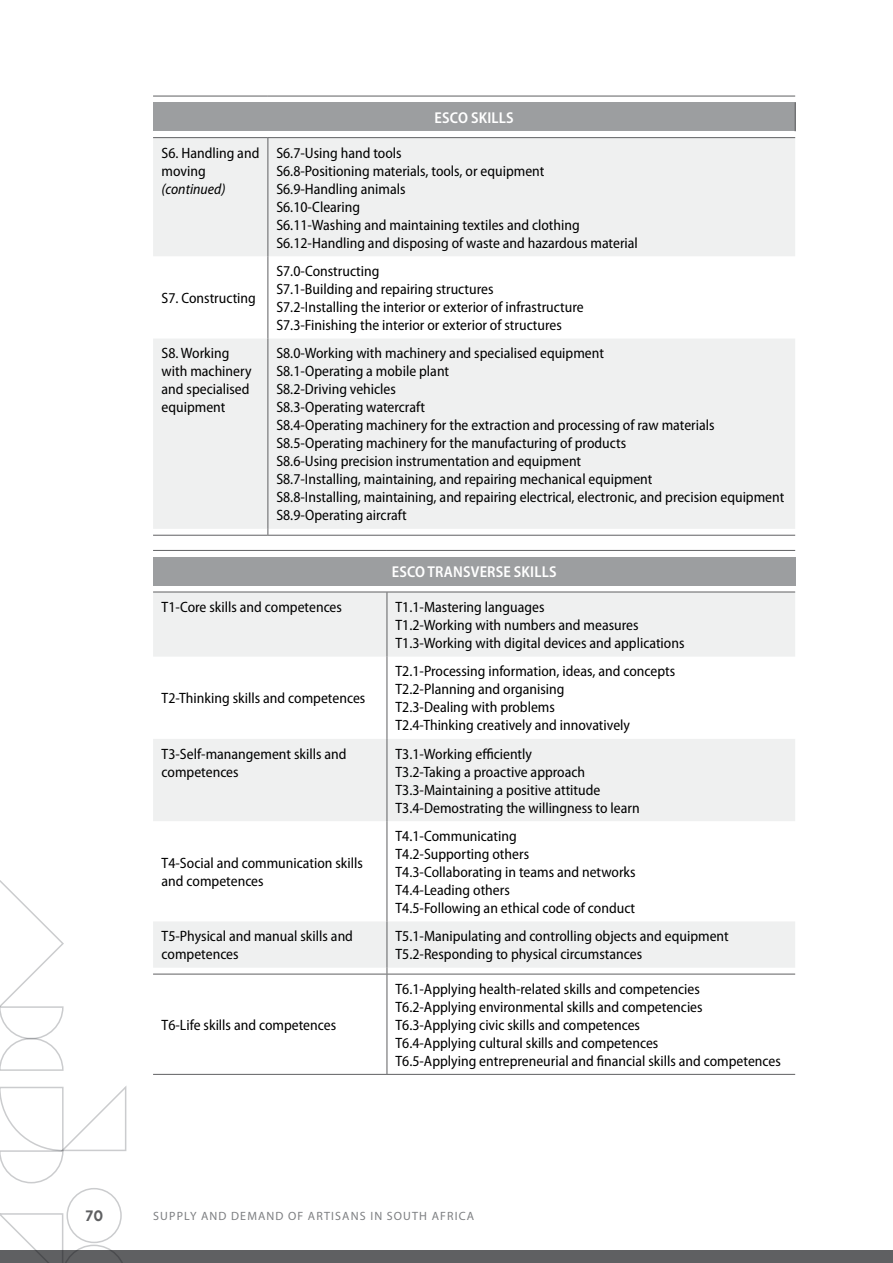
<style>
.page{position:relative;width:893px;height:1263px;background:#fff}
.page>*{position:absolute;margin:0;border:0;box-sizing:border-box;transform-origin:0 0}
.TABLE_HEAD{font:600 semi-condensed 15.75px "Myriad Pro";letter-spacing:.01em;color:#fff}
.TABLE_TEXT{font:semi-condensed 15px/18px "Myriad Pro";color:#000}
.TABLE_TEXT-2{font:italic semi-condensed 15px "Myriad Pro";color:#000}
.t1{font:700 15px "Gotham";color:#5f6062;scale:.9 1}
.t2{font:12px "Myriad Pro";letter-spacing:.095em;color:#7d7f82}
</style>
<div class="page">
<div style="left:0;top:1250px;width:892px;height:13px;background:#5f6062"></div>
<svg style="left:0;top:1086px;width:127px;height:98px"></svg>
<svg style="left:0;top:880px;width:64px;height:191px"></svg>
<svg style="left:0;top:1213px;width:123px;height:50px"></svg>
<div style="left:66px;top:1188px;width:56px;height:55px;border:2px solid #cbccce;border-radius:50%"></div>
<div style="left:153px;top:102px;width:642px;height:29px;background:#9c9ea0"></div>
<svg style="left:153px;top:138px;width:642px;height:391px;fill:#eff0f0"></svg>
<hr style="left:267px;top:256px;width:1px;height:83px;background:#5f6062">
<svg style="left:795px;top:102px;width:1px;height:29px"></svg>
<hr style="left:153px;top:96px;width:115px;height:1px;background:#5f6062">
<hr style="left:268px;top:96px;width:527px;height:1px;background:#5f6062">
<hr style="left:153px;top:137px;width:115px;height:1px;background:#5f6062">
<hr style="left:268px;top:137px;width:527px;height:1px;background:#5f6062">
<hr style="left:267px;top:138px;width:1px;height:118px;background:#5f6062">
<hr style="left:267px;top:339px;width:1px;height:190px;background:#5f6062">
<hr style="left:153px;top:535px;width:115px;height:1px;background:#5f6062">
<hr style="left:268px;top:535px;width:527px;height:1px;background:#5f6062">
<div style="left:153px;top:557px;width:642px;height:29px;background:#9c9ea0"></div>
<svg style="left:153px;top:593px;width:642px;height:375px;fill:#eff0f0"></svg>
<hr style="left:387px;top:657px;width:1px;height:82px;background:#5f6062">
<hr style="left:387px;top:821px;width:1px;height:100px;background:#5f6062">
<hr style="left:387px;top:974px;width:1px;height:100px;background:#5f6062">
<hr style="left:153px;top:1074px;width:234px;height:1px;background:#5f6062">
<hr style="left:387px;top:1074px;width:408px;height:1px;background:#5f6062">
<hr style="left:153px;top:550px;width:234px;height:1px;background:#5f6062">
<hr style="left:387px;top:550px;width:408px;height:1px;background:#5f6062">
<hr style="left:387px;top:592px;width:1px;height:65px;background:#5f6062">
<hr style="left:387px;top:739px;width:1px;height:82px;background:#5f6062">
<hr style="left:387px;top:921px;width:1px;height:47px;background:#5f6062">
<hr style="left:153px;top:592px;width:234px;height:1px;background:#5f6062">
<hr style="left:387px;top:592px;width:408px;height:1px;background:#5f6062">
<hr style="left:153px;top:974px;width:234px;height:1px;background:#5f6062">
<hr style="left:387px;top:974px;width:408px;height:1px;background:#5f6062">
<p class="TABLE_TEXT" style="left:162px;top:144px;width:99px">S6. Handling and moving</p>
<p class="TABLE_TEXT-2" style="left:162px;top:180px;width:65px">(continued)</p>
<p class="TABLE_TEXT" style="left:162px;top:289px;width:96px">S7. Constructing</p>
<p class="TABLE_HEAD" style="left:435px;top:108px;width:80px">ESCO SKILLS</p>
<p class="TABLE_TEXT" style="left:276px;top:144px;width:127px">S6.7-Using hand tools</p>
<p class="TABLE_TEXT" style="left:276px;top:162px;width:270px">S6.8-Positioning materials, tools, or equipment</p>
<p class="TABLE_TEXT" style="left:276px;top:180px;width:131px">S6.9-Handling animals</p>
<p class="TABLE_TEXT" style="left:276px;top:198px;width:85px">S6.10-Clearing</p>
<p class="TABLE_TEXT" style="left:276px;top:216px;width:305px">S6.11-Washing and maintaining textiles and clothing</p>
<p class="TABLE_TEXT" style="left:276px;top:234px;width:363px">S6.12-Handling and disposing of waste and hazardous material</p>
<p class="TABLE_TEXT" style="left:276px;top:262px;width:105px">S7.0-Constructing</p>
<p class="TABLE_TEXT" style="left:276px;top:280px;width:219px">S7.1-Building and repairing structures</p>
<p class="TABLE_TEXT" style="left:276px;top:298px;width:309px">S7.2-Installing the interior or exterior of infrastructure</p>
<p class="TABLE_TEXT" style="left:276px;top:316px;width:287px">S7.3-Finishing the interior or exterior of structures</p>
<p class="TABLE_TEXT" style="left:162px;top:345px;width:91px">S8. Working with machinery and specialised equipment</p>
<p class="TABLE_TEXT" style="left:276px;top:345px;width:329px">S8.0-Working with machinery and specialised equipment</p>
<p class="TABLE_TEXT" style="left:276px;top:363px;width:174px">S8.1-Operating a mobile plant</p>
<p class="TABLE_TEXT" style="left:276px;top:381px;width:121px">S8.2-Driving vehicles</p>
<p class="TABLE_TEXT" style="left:276px;top:399px;width:150px">S8.3-Operating watercraft</p>
<p class="TABLE_TEXT" style="left:276px;top:417px;width:440px">S8.4-Operating machinery for the extraction and processing of raw materials</p>
<p class="TABLE_TEXT" style="left:276px;top:435px;width:351px">S8.5-Operating machinery for the manufacturing of products</p>
<p class="TABLE_TEXT" style="left:276px;top:453px;width:306px">S8.6-Using precision instrumentation and equipment</p>
<p class="TABLE_TEXT" style="left:276px;top:471px;width:378px">S8.7-Installing, maintaining, and repairing mechanical equipment</p>
<p class="TABLE_TEXT" style="left:276px;top:489px;width:509px">S8.8-Installing, maintaining, and repairing electrical, electronic, and precision equipment</p>
<p class="TABLE_TEXT" style="left:276px;top:507px;width:132px">S8.9-Operating aircraft</p>
<p class="TABLE_HEAD" style="left:392px;top:562px;width:166px">ESCO TRANSVERSE SKILLS</p>
<p class="TABLE_TEXT" style="left:162px;top:598px;width:182px">T1-Core skills and competences</p>
<p class="TABLE_TEXT" style="left:395px;top:598px;width:151px">T1.1-Mastering languages</p>
<p class="TABLE_TEXT" style="left:395px;top:616px;width:245px">T1.2-Working with numbers and measures</p>
<p class="TABLE_TEXT" style="left:395px;top:634px;width:291px">T1.3-Working with digital devices and applications</p>
<p class="TABLE_TEXT" style="left:162px;top:690px;width:205px">T2-Thinking skills and competences</p>
<p class="TABLE_TEXT" style="left:395px;top:663px;width:281px">T2.1-Processing information, ideas, and concepts</p>
<p class="TABLE_TEXT" style="left:395px;top:681px;width:171px">T2.2-Planning and organising</p>
<p class="TABLE_TEXT" style="left:395px;top:699px;width:161px">T2.3-Dealing with problems</p>
<p class="TABLE_TEXT" style="left:395px;top:717px;width:236px">T2.4-Thinking creatively and innovatively</p>
<p class="TABLE_TEXT" style="left:162px;top:745px;width:187px">T3-Self-manangement skills and competences</p>
<p class="TABLE_TEXT" style="left:395px;top:745px;width:138px">T3.1-Working efficiently</p>
<p class="TABLE_TEXT" style="left:395px;top:763px;width:191px">T3.2-Taking a proactive approach</p>
<p class="TABLE_TEXT" style="left:395px;top:781px;width:206px">T3.3-Maintaining a positive attitude</p>
<p class="TABLE_TEXT" style="left:395px;top:799px;width:246px">T3.4-Demostrating the willingness to learn</p>
<p class="TABLE_TEXT" style="left:162px;top:854px;width:203px">T4-Social and communication skills and competences</p>
<p class="TABLE_TEXT" style="left:395px;top:827px;width:123px">T4.1-Communicating</p>
<p class="TABLE_TEXT" style="left:395px;top:845px;width:135px">T4.2-Supporting others</p>
<p class="TABLE_TEXT" style="left:395px;top:863px;width:242px">T4.3-Collaborating in teams and networks</p>
<p class="TABLE_TEXT" style="left:395px;top:881px;width:116px">T4.4-Leading others</p>
<p class="TABLE_TEXT" style="left:395px;top:899px;width:241px">T4.5-Following an ethical code of conduct</p>
<p class="TABLE_TEXT" style="left:162px;top:927px;width:193px">T5-Physical and manual skills and competences</p>
<p class="TABLE_TEXT" style="left:395px;top:927px;width:335px">T5.1-Manipulating and controlling objects and equipment</p>
<p class="TABLE_TEXT" style="left:395px;top:945px;width:248px">T5.2-Responding to physical circumstances</p>
<p class="TABLE_TEXT" style="left:162px;top:1016px;width:176px">T6-Life skills and competences</p>
<p class="TABLE_TEXT" style="left:395px;top:980px;width:306px">T6.1-Applying health-related skills and competencies</p>
<p class="TABLE_TEXT" style="left:395px;top:998px;width:309px">T6.2-Applying environmental skills and competencies</p>
<p class="TABLE_TEXT" style="left:395px;top:1016px;width:246px">T6.3-Applying civic skills and competences</p>
<p class="TABLE_TEXT" style="left:395px;top:1034px;width:264px">T6.4-Applying cultural skills and competences</p>
<p class="TABLE_TEXT" style="left:395px;top:1052px;width:387px">T6.5-Applying entrepreneurial and financial skills and competences</p>
<p class="t1" style="left:85px;top:1207px;width:22px">70</p>
<p class="t2" style="left:153px;top:1209px;width:323px">SUPPLY AND DEMAND OF ARTISANS IN SOUTH AFRICA</p>
</div>
